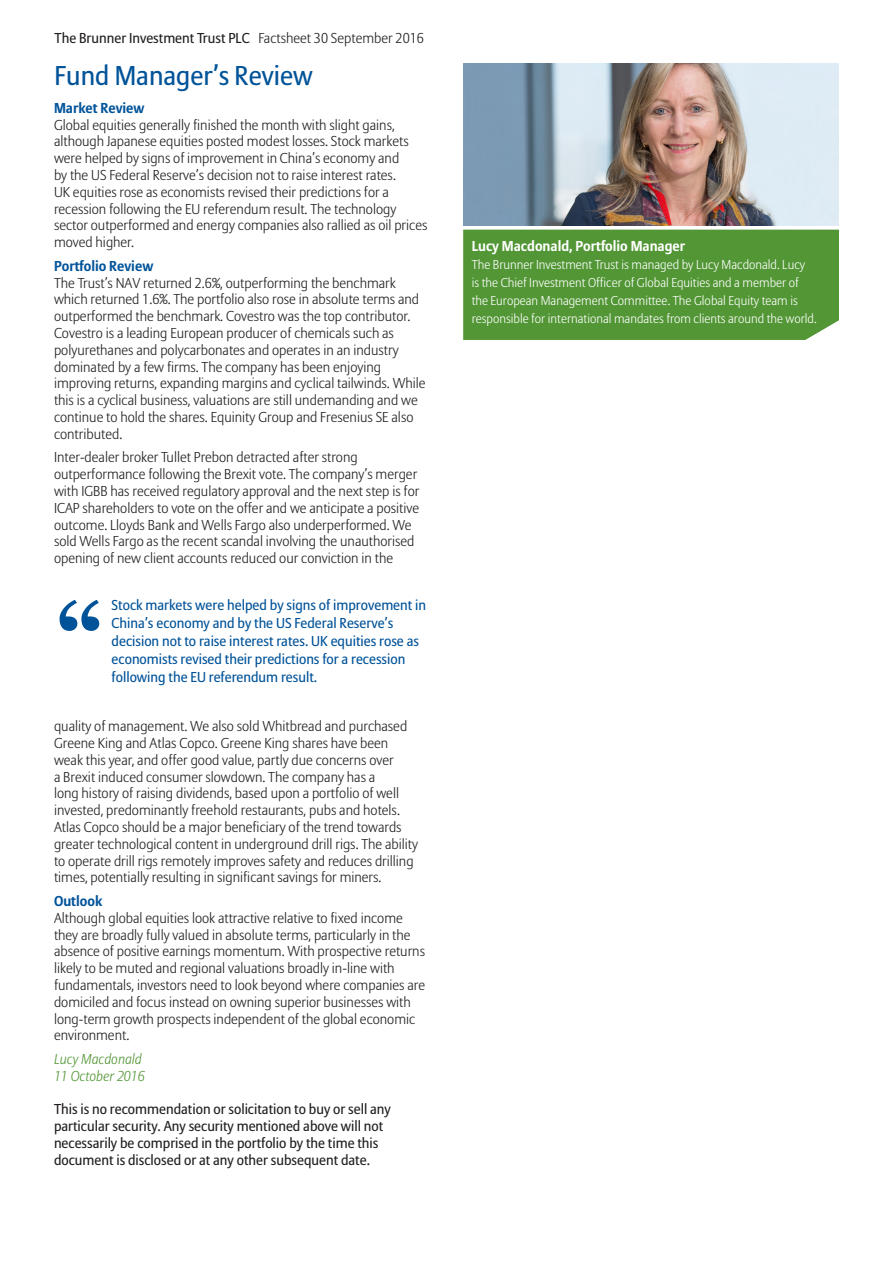
<style>
.page{position:relative;width:893px;height:1263px;background:#fff}
.page>*{position:absolute;margin:0;border:0;box-sizing:border-box;transform-origin:0 0}
.t1{font:27px "Allianz Sans";color:#015399}
.t2{font:300 14.25px/16.8px "Allianz Sans";color:#231f20}
.t3{font:14.25px/16.8px "Allianz Sans";color:#231f20}
.t4{font:14.25px/18px "Allianz Sans";color:#015399}
.t5{font:700 14.25px "Allianz Sans";color:#015399}
.t6{font:700 14.25px "Allianz Sans";color:#fff}
.t7{font:italic 300 14.25px/16.8px "Allianz Sans";color:#529635}
.t8{font:300 12.75px/18px "Allianz Sans";color:#fff}
.s1{font-weight:300}
</style>
<div class="page">
<div style="left:463px;top:230px;width:376px;height:110px;background:#529635"></div>
<img style="left:463px;top:63px;width:376px;height:162px">
<svg style="left:60px;top:600px;width:39px;height:31px"></svg>
<p class="t3" style="left:55px;top:31px;width:371px">The Brunner Investment Trust PLC <span class="s1">Factsheet 30 September 2016</span></p>
<p class="t1" style="left:55px;top:60px;width:260px">Fund Manager’s Review</p>
<p class="t5" style="left:54px;top:99px;width:92px">Market Review</p>
<p class="t2" style="left:54px;top:117px;width:375px">Global equities generally finished the month with slight gains, although Japanese equities posted modest losses. Stock markets were helped by signs of improvement in China’s economy and<br>by the US Federal Reserve’s decision not to raise interest rates.<br>UK equities rose as economists revised their predictions for a recession following the EU referendum result. The technology sector outperformed and energy companies also rallied as oil prices moved higher.</p>
<p class="t5" style="left:54px;top:257px;width:101px">Portfolio Review</p>
<p class="t2" style="left:54px;top:275px;width:373px">The Trust’s NAV returned 2.6%, outperforming the benchmark which returned 1.6%. The portfolio also rose in absolute terms and outperformed the benchmark. Covestro was the top contributor.<br>Covestro is a leading European producer of chemicals such as polyurethanes and polycarbonates and operates in an industry dominated by a few firms. The company has been enjoying improving returns, expanding margins and cyclical tailwinds. While this is a cyclical business, valuations are still undemanding and we continue to hold the shares. Equinity Group and Fresenius SE also contributed.</p>
<p class="t2" style="left:54px;top:450px;width:367px">Inter-dealer broker Tullet Prebon detracted after strong outperformance following the Brexit vote. The company’s merger with IGBB has received regulatory approval and the next step is for ICAP shareholders to vote on the offer and we anticipate a positive outcome. Lloyds Bank and Wells Fargo also underperformed. We sold Wells Fargo as the recent scandal involving the unauthorised opening of new client accounts reduced our conviction in the</p>
<p class="t4" style="left:112px;top:597px;width:316px">Stock markets were helped by signs of improvement in China’s economy and by the US Federal Reserve’s decision not to raise interest rates. UK equities rose as economists revised their predictions for a recession following the EU referendum result.</p>
<p class="t2" style="left:54px;top:718px;width:366px">quality of management. We also sold Whitbread and purchased Greene King and Atlas Copco. Greene King shares have been weak this year, and offer good value, partly due concerns over<br>a Brexit induced consumer slowdown. The company has a<br>long history of raising dividends, based upon a portfolio of well invested, predominantly freehold restaurants, pubs and hotels.<br>Atlas Copco should be a major beneficiary of the trend towards greater technological content in underground drill rigs. The ability to operate drill rigs remotely improves safety and reduces drilling times, potentially resulting in significant savings for miners.</p>
<p class="t5" style="left:54px;top:892px;width:50px">Outlook</p>
<p class="t2" style="left:54px;top:910px;width:373px">Although global equities look attractive relative to fixed income they are broadly fully valued in absolute terms, particularly in the absence of positive earnings momentum. With prospective returns likely to be muted and regional valuations broadly in-line with fundamentals, investors need to look beyond where companies are domiciled and focus instead on owning superior businesses with long-term growth prospects independent of the global economic environment.</p>
<p class="t7" style="left:54px;top:1051px;width:92px">Lucy Macdonald<br>11 October 2016</p>
<p class="t3" style="left:54px;top:1101px;width:338px">This is no recommendation or solicitation to buy or sell any particular security. Any security mentioned above will not necessarily be comprised in the portfolio by the time this document is disclosed or at any other subsequent date.</p>
<p class="t6" style="left:472px;top:237px;width:215px">Lucy Macdonald, Portfolio Manager</p>
<p class="t8" style="left:472px;top:256px;width:346px">The Brunner Investment Trust is managed by Lucy Macdonald. Lucy<br>is the Chief Investment Officer of Global Equities and a member of the European Management Committee. The Global Equity team is responsible for international mandates from clients around the world.</p>
</div>
